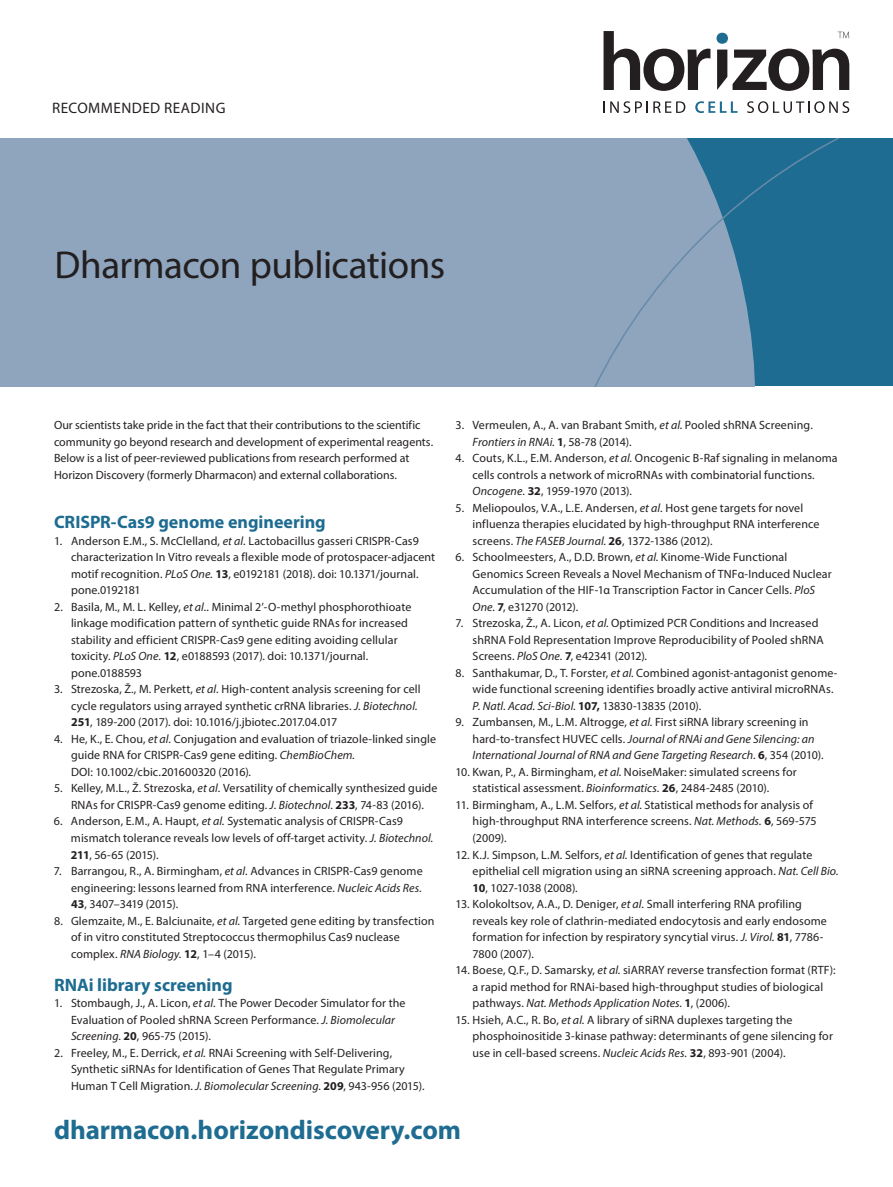
<style>
.page{position:relative;width:893px;height:1187px;background:#fff}
.page>*{position:absolute;margin:0;border:0;box-sizing:border-box;transform-origin:0 0}
.t1{font:39px "Myriad Pro";letter-spacing:-.015em;color:#231f20}
.t2{font:700 27px "Myriad Pro";letter-spacing:-.005em;color:#1e6c91}
.t3{font:700 18px "Myriad Pro";color:#1e6c91}
.t4{font:15.15px "Myriad Pro";letter-spacing:.03em;color:#231f20}
.t5{font:12px/16.5px "Myriad Pro";letter-spacing:.005em;color:#231f20}
.s1{font-style:italic}
.s2{font-weight:700}
</style>
<div class="page">
<div style="left:0;top:139px;width:537px;height:247px;background:#8ea5bd"></div>
<svg style="left:537px;top:139px;width:356px;height:247px;background:#5b8ba9"></svg>
<svg style="left:604px;top:31px;width:106px;height:60px"></svg>
<div style="left:716px;top:33px;width:12px;height:11px;background:#1e6c91;border-radius:50%"></div>
<svg style="left:717px;top:49px;width:132px;height:42px"></svg>
<svg style="left:603px;top:101px;width:82px;height:12px"></svg>
<svg style="left:695px;top:101px;width:43px;height:12px"></svg>
<svg style="left:747px;top:101px;width:102px;height:12px"></svg>
<svg style="left:838px;top:32px;width:11px;height:6px"></svg>
<p class="t4" style="left:52px;top:99px;width:175px">RECOMMENDED READING</p>
<h1 class="t1" style="left:55px;top:240px;width:392px">Dharmacon publications</h1>
<p class="t5" style="left:54px;top:417px;width:381px">Our scientists take pride in the fact that their contributions to the scientific community go beyond research and development of experimental reagents.<br>Below is a list of peer-reviewed publications from research performed at Horizon Discovery (formerly Dharmacon) and external collaborations.</p>
<h3 class="t3" style="left:54px;top:510px;width:273px">CRISPR-Cas9 genome engineering</h3>
<p class="t5" style="left:71px;top:532px;width:366px;text-indent:-17px">1. Anderson E.M., S. McClelland, <span class="s1">et al.</span> Lactobacillus gasseri CRISPR-Cas9 characterization In Vitro reveals a flexible mode of protospacer-adjacent motif recognition. <span class="s1">PLoS One.</span> <span class="s2">13</span>, e0192181 (2018). doi: 10.1371/journal. pone.0192181</p>
<p class="t5" style="left:71px;top:598px;width:342px;text-indent:-17px">2. Basila, M., M. L. Kelley, <span class="s1">et al.</span>. Minimal 2’-O-methyl phosphorothioate linkage modification pattern of synthetic guide RNAs for increased stability and efficient CRISPR-Cas9 gene editing avoiding cellular toxicity. <span class="s1">PLoS One.</span> <span class="s2">12</span>, e0188593 (2017). doi: 10.1371/journal. pone.0188593</p>
<p class="t5" style="left:71px;top:681px;width:351px;text-indent:-17px">3. Strezoska, Ž., M. Perkett, <span class="s1">et al.</span> High-content analysis screening for cell cycle regulators using arrayed synthetic crRNA libraries. <span class="s1">J. Biotechnol.<br></span><span class="s2">251</span>, 189-200 (2017). doi: 10.1016/j.jbiotec.2017.04.017</p>
<p class="t5" style="left:71px;top:730px;width:367px;text-indent:-17px">4. He, K., E. Chou, <span class="s1">et al.</span> Conjugation and evaluation of triazole-linked single guide RNA for CRISPR-Cas9 gene editing. <span class="s1">ChemBioChem.<br></span>DOI: 10.1002/cbic.201600320 (2016).</p>
<p class="t5" style="left:54px;top:780px;width:385px;text-align:center">5. Kelley, M.L., Ž. Strezoska, <span class="s1">et al.</span> Versatility of chemically synthesized guide<br>RNAs for CRISPR-Cas9 genome editing. <span class="s1">J. Biotechnol.</span> <span class="s2">233</span>, 74-83 (2016).</p>
<p class="t5" style="left:71px;top:813px;width:364px;text-indent:-17px">6. Anderson, E.M., A. Haupt, <span class="s1">et al.</span> Systematic analysis of CRISPR-Cas9 mismatch tolerance reveals low levels of off-target activity. <span class="s1">J. Biotechnol.<br></span><span class="s2">211</span>, 56-65 (2015).</p>
<p class="t5" style="left:71px;top:862px;width:353px;text-align:justify;text-indent:-17px">7. Barrangou, R., A. Birmingham, <span class="s1">et al.</span> Advances in CRISPR-Cas9 genome engineering: lessons learned from RNA interference. <span class="s1">Nucleic Acids Res.<br></span><span class="s2">43</span>, 3407–3419 (2015).</p>
<p class="t5" style="left:71px;top:912px;width:365px;text-indent:-17px">8. Glemzaite, M., E. Balciunaite, <span class="s1">et al.</span> Targeted gene editing by transfection of in vitro constituted Streptococcus thermophilus Cas9 nuclease complex. <span class="s1">RNA Biology.</span> <span class="s2">12</span>, 1–4 (2015).</p>
<h3 class="t3" style="left:54px;top:972px;width:180px">RNAi library screening</h3>
<p class="t5" style="left:71px;top:994px;width:336px;text-indent:-17px">1. Stombaugh, J., A. Licon, <span class="s1">et al.</span> The Power Decoder Simulator for the<br>Evaluation of Pooled shRNA Screen Performance. <span class="s1">J. Biomolecular<br>Screening.</span> <span class="s2">20</span>, 965-75 (2015).</p>
<p class="t5" style="left:71px;top:1044px;width:355px;text-indent:-17px">2. Freeley, M., E. Derrick, <span class="s1">et al.</span> RNAi Screening with Self-Delivering,<br>Synthetic siRNAs for Identification of Genes That Regulate Primary<br>Human T Cell Migration. <span class="s1">J. Biomolecular Screening.</span> <span class="s2">209</span>, 943-956 (2015).</p>
<p class="t5" style="left:473px;top:417px;width:342px;text-indent:-17px">3. Vermeulen, A., A. van Brabant Smith, <span class="s1">et al.</span> Pooled shRNA Screening.<br><span class="s1">Frontiers in RNAi.</span> <span class="s2">1</span>, 58-78 (2014).</p>
<p class="t5" style="left:473px;top:450px;width:367px;text-indent:-17px">4. Couts, K.L., E.M. Anderson, <span class="s1">et al.</span> Oncogenic B-Raf signaling in melanoma cells controls a network of microRNAs with combinatorial functions.<br><span class="s1">Oncogene.</span> <span class="s2">32</span>, 1959-1970 (2013).</p>
<p class="t5" style="left:473px;top:499px;width:348px;text-indent:-17px">5. Meliopoulos, V.A., L.E. Andersen, <span class="s1">et al.</span> Host gene targets for novel influenza therapies elucidated by high-throughput RNA interference screens. <span class="s1">The FASEB Journal.</span> <span class="s2">26</span>, 1372-1386 (2012).</p>
<p class="t5" style="left:473px;top:549px;width:361px;text-indent:-17px">6. Schoolmeesters, A., D.D. Brown, <span class="s1">et al.</span> Kinome-Wide Functional Genomics Screen Reveals a Novel Mechanism of TNFα-Induced Nuclear Accumulation of the HIF-1α Transcription Factor in Cancer Cells. <span class="s1">PloS One.</span> <span class="s2">7</span>, e31270 (2012).</p>
<p class="t5" style="left:473px;top:615px;width:353px;text-indent:-17px">7. Strezoska, Ž., A. Licon, <span class="s1">et al.</span> Optimized PCR Conditions and Increased shRNA Fold Representation Improve Reproducibility of Pooled shRNA<br>Screens. <span class="s1">PloS One.</span> <span class="s2">7</span>, e42341 (2012).</p>
<p class="t5" style="left:473px;top:664px;width:366px;text-indent:-17px">8. Santhakumar, D., T. Forster, <span class="s1">et al.</span> Combined agonist-antagonist genome&shy;wide functional screening identifies broadly active antiviral microRNAs.<br><span class="s1">P. Natl. Acad. Sci-Biol.</span> <span class="s2">107,</span> 13830-13835 (2010).</p>
<p class="t5" style="left:473px;top:714px;width:352px;text-indent:-17px">9. Zumbansen, M., L.M. Altrogge, <span class="s1">et al.</span> First siRNA library screening in hard-to-transfect HUVEC cells. <span class="s1">Journal of RNAi and Gene Silencing: an<br>International Journal of RNA and Gene Targeting Research.</span> <span class="s2">6</span>, 354 (2010).</p>
<p class="t5" style="left:473px;top:763px;width:326px;text-indent:-17px">10. Kwan, P., A. Birmingham, <span class="s1">et al.</span> NoiseMaker: simulated screens for statistical assessment. <span class="s1">Bioinformatics.</span> <span class="s2">26</span>, 2484-2485 (2010).</p>
<p class="t5" style="left:473px;top:796px;width:346px;text-indent:-17px">11. Birmingham, A., L.M. Selfors, <span class="s1">et al.</span> Statistical methods for analysis of high-throughput RNA interference screens. <span class="s1">Nat. Methods.</span> <span class="s2">6</span>, 569-575 (2009).</p>
<p class="t5" style="left:473px;top:846px;width:368px;text-indent:-17px">12. K.J. Simpson, L.M. Selfors, <span class="s1">et al.</span> Identification of genes that regulate epithelial cell migration using an siRNA screening approach. <span class="s1">Nat. Cell Bio.<br></span><span class="s2">10</span>, 1027-1038 (2008).</p>
<p class="t5" style="left:473px;top:895px;width:356px;text-indent:-17px">13. Kolokoltsov, A.A., D. Deniger, <span class="s1">et al.</span> Small interfering RNA profiling reveals key role of clathrin-mediated endocytosis and early endosome formation for infection by respiratory syncytial virus. <span class="s1">J. Virol.</span> <span class="s2">81</span>, 7786- 7800 (2007).</p>
<p class="t5" style="left:473px;top:961px;width:364px;text-indent:-17px">14. Boese, Q.F., D. Samarsky, <span class="s1">et al.</span> siARRAY reverse transfection format (RTF): a rapid method for RNAi-based high-throughput studies of biological pathways. <span class="s1">Nat. Methods Application Notes.</span> <span class="s2">1</span>, (2006).</p>
<p class="t5" style="left:473px;top:1011px;width:362px;text-indent:-17px">15. Hsieh, A.C., R. Bo, <span class="s1">et al.</span> A library of siRNA duplexes targeting the phosphoinositide 3-kinase pathway: determinants of gene silencing for use in cell-based screens. <span class="s1">Nucleic Acids Res.</span> <span class="s2">32</span>, 893-901 (2004).</p>
<h2 class="t2" style="left:54px;top:1111px;width:409px">dharmacon.horizondiscovery.com</h2>
</div>
